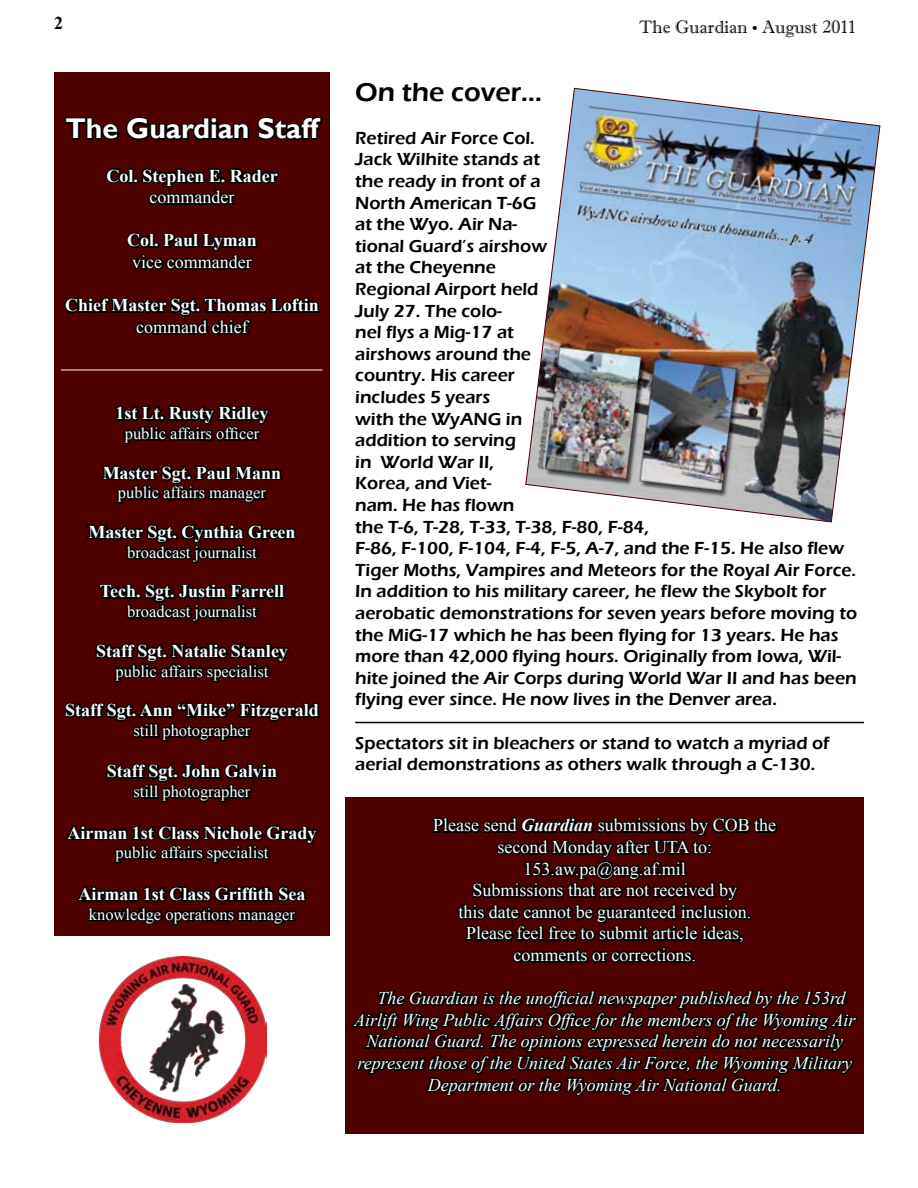
<style>
.page{position:relative;width:918px;height:1188px;background:#fff}
.page>*{position:absolute;margin:0;border:0;box-sizing:border-box;transform-origin:0 0}
.t1{font:700 28.5px "Gill Sans";color:#fff}
.t2{font:600 27px "Eras ITC";color:#000}
.t3{font:600 18px/21.6px "Eras ITC";color:#000}
.t4{font:italic 18px "Times New Roman";color:#fff}
.t5{font:700 18px "Times New Roman";color:#fff}
.t6{font:18px/21.6px "Times New Roman";color:#fff;text-align:center}
.t7{font:18px "Imprint MT Shadow";color:#000}
.t8{font:700 18px "Times New Roman";color:#000}
.t9{font:16.5px "Times New Roman";color:#fff}
.s1{font-weight:700;font-style:italic}
</style>
<div class="page">
<div style="left:54px;top:72px;width:276px;height:864px;background:#4c0000"></div>
<svg style="left:64px;top:117px;width:258px;height:24px"></svg>
<svg style="left:105px;top:168px;width:174px;height:37px"></svg>
<svg style="left:64px;top:232px;width:256px;height:103px"></svg>
<svg style="left:114px;top:405px;width:156px;height:39px"></svg>
<svg style="left:101px;top:465px;width:182px;height:39px"></svg>
<svg style="left:87px;top:524px;width:210px;height:39px"></svg>
<svg style="left:99px;top:583px;width:187px;height:40px"></svg>
<svg style="left:95px;top:643px;width:195px;height:39px"></svg>
<svg style="left:64px;top:702px;width:256px;height:39px"></svg>
<svg style="left:66px;top:763px;width:252px;height:162px"></svg>
<div style="left:346px;top:797px;width:518px;height:337px;background:#4c0000"></div>
<svg style="left:351px;top:817px;width:506px;height:279px"></svg>
<hr style="left:61px;top:370px;width:262px;height:1px;background:#fff">
<img style="left:525px;top:88px;width:355px;height:434px">
<hr style="left:355px;top:722px;width:509px;height:1px;background:#000">
<img style="left:100px;top:956px;width:166px;height:166px">
<p class="t8" style="left:54px;top:11px;width:10px">2</p>
<p class="t7" style="left:639px;top:16px;width:218px">The Guardian • August 2011</p>
<h1 class="t1" style="left:65px;top:112px;width:255px">The Guardian Staff</h1>
<p class="t5" style="left:106px;top:163px;width:173px">Col. Stephen E. Rader</p>
<p class="t6" style="left:150px;top:186px;width:86px">commander</p>
<p class="t5" style="left:127px;top:228px;width:131px">Col. Paul Lyman</p>
<p class="t6" style="left:132px;top:251px;width:121px">vice commander</p>
<p class="t5" style="left:65px;top:293px;width:255px">Chief Master Sgt. Thomas Loftin</p>
<p class="t6" style="left:136px;top:316px;width:113px">command chief</p>
<p class="t5" style="left:115px;top:401px;width:154px">1st Lt. Rusty Ridley</p>
<p class="t9" style="left:125px;top:422px;width:136px">public affairs officer</p>
<p class="t5" style="left:103px;top:460px;width:180px">Master Sgt. Paul Mann</p>
<p class="t9" style="left:118px;top:482px;width:150px">public affairs manager</p>
<p class="t5" style="left:88px;top:520px;width:209px">Master Sgt. Cynthia Green</p>
<p class="t9" style="left:127px;top:541px;width:131px">broadcast journalist</p>
<p class="t5" style="left:100px;top:579px;width:186px">Tech. Sgt. Justin Farrell</p>
<p class="t9" style="left:127px;top:601px;width:131px">broadcast journalist</p>
<p class="t5" style="left:96px;top:638px;width:193px">Staff Sgt. Natalie Stanley</p>
<p class="t9" style="left:116px;top:660px;width:154px">public affairs specialist</p>
<p class="t5" style="left:65px;top:698px;width:255px">Staff Sgt. Ann “Mike” Fitzgerald</p>
<p class="t9" style="left:134px;top:719px;width:118px">still photographer</p>
<p class="t5" style="left:107px;top:759px;width:172px">Staff Sgt. John Galvin</p>
<p class="t9" style="left:134px;top:781px;width:118px">still photographer</p>
<p class="t5" style="left:68px;top:820px;width:250px">Airman 1st Class Nichole Grady</p>
<p class="t9" style="left:116px;top:842px;width:154px">public affairs specialist</p>
<p class="t5" style="left:78px;top:881px;width:228px">Airman 1st Class Griffith Sea</p>
<p class="t9" style="left:89px;top:903px;width:208px">knowledge operations manager</p>
<h2 class="t2" style="left:355px;top:76px;width:188px">On the cover...</h2>
<p class="t3" style="left:355px;top:127px;width:504px">Retired Air Force Col.<br>Jack Wilhite stands at<br>the ready in front of a<br>North American T-6G<br>at the Wyo. Air Na-<br>tional Guard’s airshow<br>at the Cheyenne<br>Regional Airport held<br>July 27. The colo-<br>nel flys a Mig-17 at<br>airshows around the<br>country. His career<br>includes 5 years<br>with the WyANG in<br>addition to serving<br>in World War II,<br>Korea, and Viet-<br>nam. He has flown<br>the T-6, T-28, T-33, T-38, F-80, F-84,<br>F-86, F-100, F-104, F-4, F-5, A-7, and the F-15. He also flew<br>Tiger Moths, Vampires and Meteors for the Royal Air Force.<br>In addition to his military career, he flew the Skybolt for aerobatic demonstrations for seven years before moving to the MiG-17 which he has been flying for 13 years. He has more than 42,000 flying hours. Originally from Iowa, Wil&shy;hite joined the Air Corps during World War II and has been flying ever since. He now lives in the Denver area.</p>
<p class="t3" style="left:355px;top:732px;width:476px">Spectators sit in bleachers or stand to watch a myriad of aerial demonstrations as others walk through a C-130.</p>
<p class="t6" style="left:433px;top:814px;width:345px">Please send <span class="s1">Guardian</span> submissions by COB the second Monday after UTA to:<br>153.aw.pa@ang.af.mil<br>Submissions that are not received by<br>this date cannot be guaranteed inclusion.<br>Please feel free to submit article ideas, comments or corrections.</p>
<p class="t4" style="left:377px;top:986px;width:470px">The Guardian is the unofficial newspaper published by the 153rd</p>
<p class="t4" style="left:354px;top:1007px;width:503px">Airlift Wing Public Affairs Office for the members of the Wyoming Air</p>
<p class="t4" style="left:367px;top:1029px;width:478px">National Guard. The opinions expressed herein do not necessarily</p>
<p class="t4" style="left:358px;top:1051px;width:496px">represent those of the United States Air Force, the Wyoming Military</p>
<p class="t4" style="left:428px;top:1072px;width:355px">Department or the Wyoming Air National Guard.</p>
</div>
